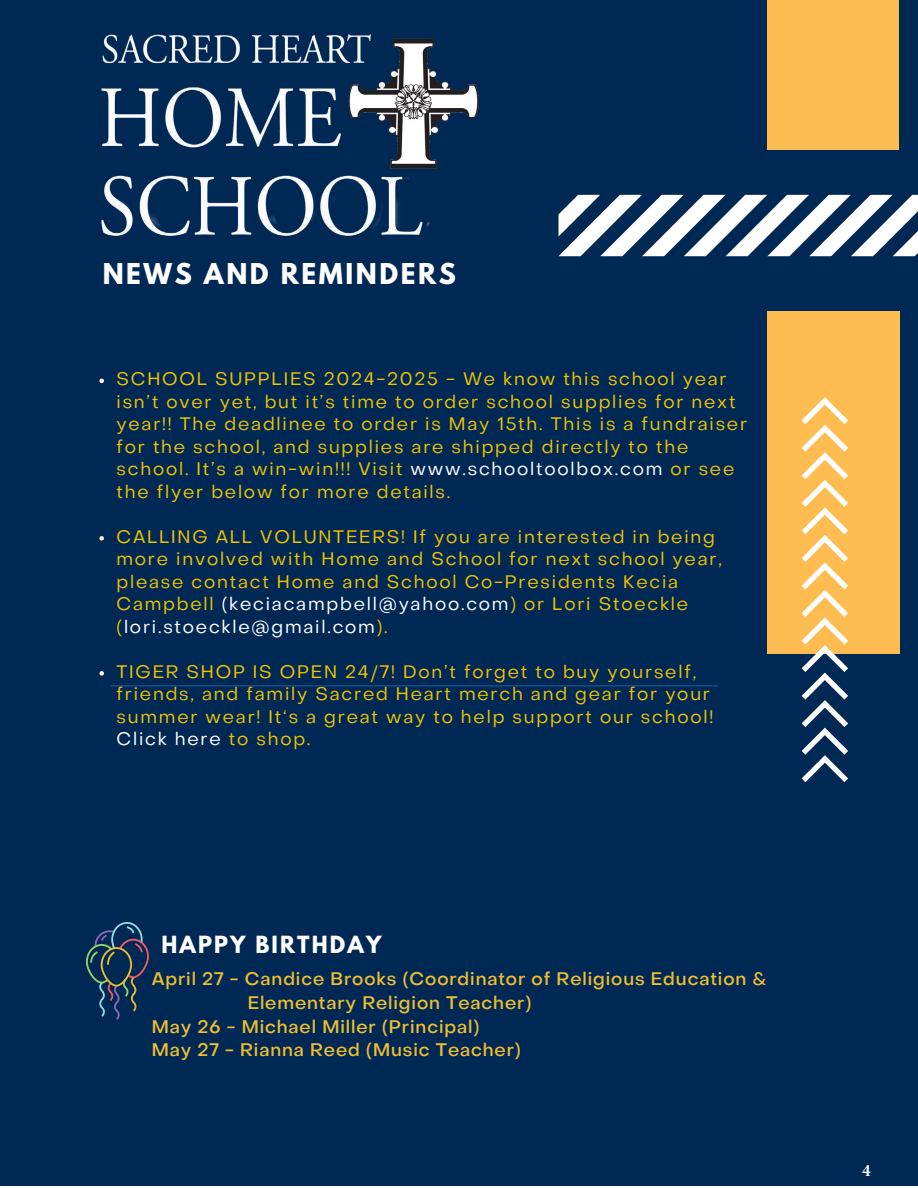
<style>
.page{position:relative;width:918px;height:1188px;background:#fff}
.page>*{position:absolute;margin:0;border:0;box-sizing:border-box;transform-origin:0 0}
.t1{font:700 25.5px "League Spartan";letter-spacing:.1em;color:#fff}
.t2{font:700 21px "League Spartan";letter-spacing:.1em;color:#fff}
.t3{font:18px/22.5px "Object Sans";letter-spacing:.1em;color:#f1c400}
.t4{font:500 18px "Object Sans";letter-spacing:.05em;color:#efbe30}
.t5{font:700 15px "Centennial LT Std";color:#fff}
.s1{color:#fff}
</style>
<div class="page">
<div style="left:1px;top:0;width:917px;height:1185px;background:#002855"></div>
<div style="left:767px;top:0;width:132px;height:150px;background:#ffbc51"></div>
<svg style="left:559px;top:195px;width:359px;height:61px"></svg>
<div style="left:767px;top:311px;width:133px;height:343px;background:#ffbc51"></div>
<svg style="left:802px;top:397px;width:46px;height:385px"></svg>
<svg style="left:86px;top:922px;width:63px;height:98px"></svg>
<img style="left:101px;top:34px;width:378px;height:202px">
<svg style="left:99px;top:379px;width:5px;height:4px"></svg>
<svg style="left:99px;top:536px;width:5px;height:5px"></svg>
<svg style="left:99px;top:671px;width:5px;height:5px"></svg>
<hr style="left:110px;top:686px;width:608px;height:1px;background:#215e9e">
<h1 class="t1" style="left:103px;top:253px;width:355px">NEWS AND REMINDERS</h1>
<p class="t3" style="left:117px;top:366px;width:632px">SCHOOL SUPPLIES 2024-2025 - We know this school year isn’t over yet, but it’s time to order school supplies for next year!! The deadlinee to order is May 15th. This is a fundraiser for the school, and supplies are shipped directly to the school. It’s a win-win!!! Visit <span class="s1">www.schooltoolbox.com</span> or see the flyer below for more details.</p>
<p class="t3" style="left:117px;top:523px;width:607px">CALLING ALL VOLUNTEERS! If you are interested in being more involved with Home and School for next school year, please contact Home and School Co-Presidents Kecia Campbell <span class="s1">(keciacampbell@yahoo.com</span>) or Lori Stoeckle (<span class="s1">lori.stoeckle@gmail.com</span>).</p>
<p class="t3" style="left:117px;top:658px;width:598px">TIGER SHOP IS OPEN 24/7! Don’t forget to buy yourself, friends, and family Sacred Heart merch and gear for your summer wear! It‘s a great way to help support our school!<br><span class="s1">Click here</span> to shop.</p>
<p class="t2" style="left:162px;top:928px;width:221px">HAPPY BIRTHDAY</p>
<p class="t4" style="left:152px;top:963px;width:617px">April 27 - Candice Brooks (Coordinator of Religious Education &amp;</p>
<p class="t4" style="left:248px;top:987px;width:285px">Elementary Religion Teacher)</p>
<p class="t4" style="left:152px;top:1011px;width:329px">May 26 - Michael Miller (Principal)</p>
<p class="t4" style="left:152px;top:1034px;width:371px">May 27 - Rianna Reed (Music Teacher)</p>
<p class="t5" style="left:862px;top:1161px;width:10px">4</p>
</div>
